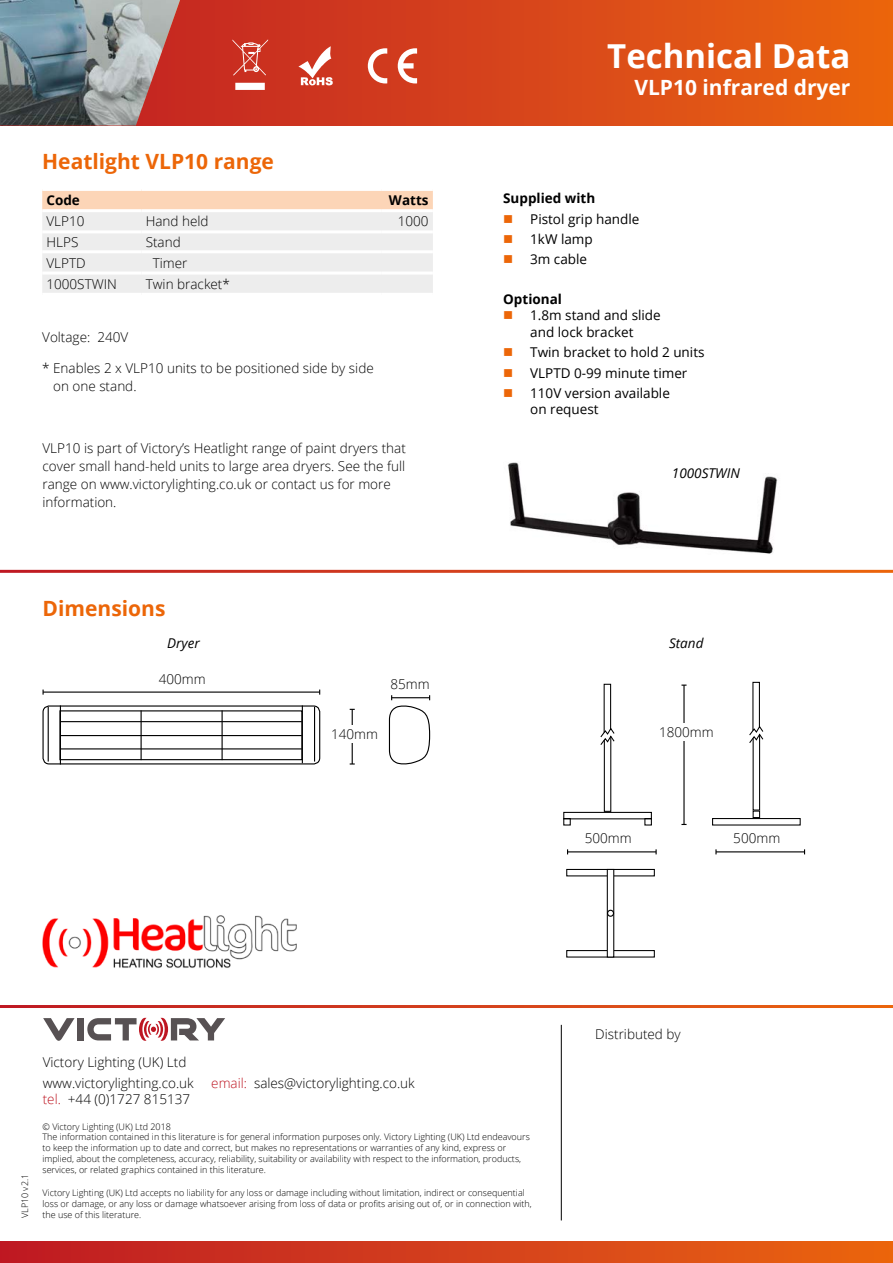
<style>
.page{position:relative;width:893px;height:1263px;background:#fff}
.page>*{position:absolute;margin:0;border:0;box-sizing:border-box;transform-origin:0 0}
.t1{font:700 33px "Open Sans";color:#fff}
.t2{font:700 21px "Open Sans";color:#ec6608}
.t3{font:700 21px "Open Sans";color:#fff}
.t4{font:300 13.5px/18px "Open Sans";color:#000}
.t5{font:13.5px/20.4px "Open Sans";color:#000}
.t6{font:700 13.5px "Open Sans";color:#000}
.t7{font:italic 13.5px "Open Sans";color:#000}
.t8{font:300 9px/10.8px "Open Sans";color:#000}
.s1{color:#be1622}
</style>
<div class="page">
<svg style="left:180px;top:0;width:713px;height:126px;background:#d84718"></svg>
<img style="left:0;top:0;width:180px;height:126px">
<div style="left:42px;top:705px;width:278px;height:59px;border:1px solid #000;border-radius:6px"></div>
<div style="left:59px;top:710px;width:243px;height:50px;border:1px solid #000"></div>
<hr style="left:60px;top:721px;width:242px;height:1px;background:#000">
<hr style="left:60px;top:735px;width:242px;height:1px;background:#000">
<hr style="left:60px;top:748px;width:242px;height:1px;background:#000">
<hr style="left:141px;top:710px;width:1px;height:50px;background:#000">
<hr style="left:222px;top:710px;width:1px;height:50px;background:#000">
<hr style="left:314px;top:707px;width:1px;height:54px;background:#000">
<hr style="left:60px;top:705px;width:1px;height:59px;background:#000">
<hr style="left:302px;top:705px;width:1px;height:58px;background:#000">
<hr style="left:48px;top:707px;width:1px;height:54px;background:#000">
<hr style="left:43px;top:691px;width:277px;height:2px;background:#000">
<hr style="left:568px;top:851px;width:88px;height:1px;background:#000">
<hr style="left:716px;top:851px;width:88px;height:1px;background:#000">
<hr style="left:683px;top:685px;width:2px;height:139px;background:#000">
<hr style="left:352px;top:709px;width:1px;height:55px;background:#000">
<svg style="left:388px;top:695px;width:43px;height:70px"></svg>
<div style="left:658px;top:723px;width:56px;height:17px;background:#fff"></div>
<div style="left:327px;top:726px;width:55px;height:17px;background:#fff"></div>
<svg style="left:398px;top:48px;width:19px;height:35px"></svg>
<svg style="left:368px;top:48px;width:19px;height:35px"></svg>
<svg style="left:298px;top:46px;width:35px;height:40px"></svg>
<svg style="left:232px;top:39px;width:36px;height:51px;background:#d66054"></svg>
<svg style="left:42px;top:191px;width:391px;height:102px;background:#f0e8e2"></svg>
<hr style="left:42px;top:209px;width:100px;height:3px;background:#fff">
<hr style="left:142px;top:209px;width:240px;height:3px;background:#fff">
<hr style="left:382px;top:209px;width:51px;height:3px;background:#fff">
<hr style="left:42px;top:230px;width:100px;height:3px;background:#fff">
<hr style="left:142px;top:230px;width:240px;height:3px;background:#fff">
<hr style="left:382px;top:230px;width:51px;height:3px;background:#fff">
<hr style="left:42px;top:250px;width:100px;height:3px;background:#fff">
<hr style="left:142px;top:250px;width:240px;height:3px;background:#fff">
<hr style="left:382px;top:250px;width:51px;height:3px;background:#fff">
<hr style="left:42px;top:272px;width:100px;height:3px;background:#fff">
<hr style="left:142px;top:272px;width:240px;height:3px;background:#fff">
<hr style="left:382px;top:272px;width:51px;height:3px;background:#fff">
<div style="left:0;top:1242px;width:893px;height:21px;background:linear-gradient(to right,#be1a25,#ea6511)"></div>
<div style="left:712px;top:818px;width:89px;height:7px;border:1px solid #000"></div>
<div style="left:753px;top:810px;width:7px;height:8px;border:1px solid #000"></div>
<div style="left:563px;top:812px;width:89px;height:7px;border:1px solid #000"></div>
<div style="left:563px;top:818px;width:8px;height:7px;border:1px solid #000"></div>
<div style="left:644px;top:818px;width:8px;height:7px;border:1px solid #000"></div>
<svg style="left:599px;top:683px;width:16px;height:129px"></svg>
<svg style="left:749px;top:681px;width:15px;height:130px"></svg>
<div style="left:566px;top:869px;width:89px;height:7px;border:1px solid #000"></div>
<div style="left:566px;top:950px;width:89px;height:7px;border:1px solid #000"></div>
<div style="left:607px;top:869px;width:7px;height:88px;background:#fff"></div>
<div style="left:607px;top:869px;width:7px;height:88px;border:1px solid #000"></div>
<div style="left:607px;top:910px;width:7px;height:7px;border:1px solid #000;border-radius:50%"></div>
<svg style="left:43px;top:1018px;width:32px;height:23px"></svg>
<div style="left:78px;top:1018px;width:6px;height:22px;background:#575153"></div>
<svg style="left:87px;top:1018px;width:138px;height:23px"></svg>
<hr style="left:561px;top:1025px;width:1px;height:195px;background:#000">
<img style="left:507px;top:462px;width:271px;height:92px">
<img style="left:42px;top:915px;width:255px;height:53px">
<h2 class="t2" style="left:42px;top:147px;width:233px">Heatlight VLP10 range</h2>
<h3 class="t6" style="left:46px;top:191px;width:35px">Code</h3>
<h3 class="t6" style="left:389px;top:191px;width:41px">Watts</h3>
<h3 class="t4" style="left:46px;top:212px;width:40px">VLP10</h3>
<h3 class="t4" style="left:398px;top:212px;width:32px">1000</h3>
<h3 class="t4" style="left:46px;top:231px;width:72px;line-height:21px">HLPS<br>VLPTD<br>1000STWIN</h3>
<h3 class="t4" style="left:146px;top:212px;width:64px">Hand held</h3>
<h3 class="t4" style="left:146px;top:233px;width:37px">Stand</h3>
<h3 class="t4" style="left:153px;top:254px;width:36px">Timer</h3>
<h3 class="t4" style="left:146px;top:275px;width:86px">Twin bracket*</h3>
<h3 class="t4" style="left:42px;top:328px;width:88px">Voltage: 240V</h3>
<h3 class="t4" style="left:53px;top:358px;width:322px;text-indent:-11px">* Enables 2 x VLP10 units to be positioned side by side on one stand.</h3>
<h3 class="t4" style="left:43px;top:438px;width:365px">VLP10 is part of Victory’s Heatlight range of paint dryers that cover small hand-held units to large area dryers. See the full range on www.victorylighting.co.uk or contact us for more information.</h3>
<h2 class="t2" style="left:43px;top:593px;width:124px">Dimensions</h2>
<h1 class="t1" style="left:607px;top:32px;width:245px">Technical Data</h1>
<h2 class="t3" style="left:634px;top:73px;width:218px">VLP10 infrared dryer</h2>
<h3 class="t6" style="left:503px;top:189px;width:94px">Supplied with</h3>
<h3 class="t5" style="left:530px;top:208px;width:111px">Pistol grip handle<br>1kW lamp<br>3m cable</h3>
<h3 class="t6" style="left:503px;top:290px;width:60px">Optional</h3>
<h3 class="t5" style="left:530px;top:307px;width:132px;line-height:16.2px">1.8m stand and slide and lock bracket</h3>
<h3 class="t5" style="left:530px;top:342px;width:176px">Twin bracket to hold 2 units<br>VLPTD 0-99 minute timer<br>110V version available</h3>
<h3 class="t5" style="left:530px;top:399px;width:70px">on request</h3>
<h3 class="t7" style="left:672px;top:464px;width:69px">1000STWIN</h3>
<h3 class="t7" style="left:167px;top:634px;width:34px">Dryer</h3>
<h3 class="t7" style="left:669px;top:634px;width:36px">Stand</h3>
<h3 class="t4" style="left:159px;top:669px;width:48px">400mm</h3>
<h3 class="t4" style="left:390px;top:675px;width:41px">85mm</h3>
<h3 class="t4" style="left:331px;top:725px;width:48px">140mm</h3>
<h3 class="t4" style="left:659px;top:723px;width:56px">1800mm</h3>
<h3 class="t4" style="left:585px;top:829px;width:48px">500mm</h3>
<h3 class="t4" style="left:733px;top:829px;width:48px">500mm</h3>
<p class="t8" style="left:19px;top:1218px;width:46px;rotate:-90deg">VLP10 v2.1</p>
<h3 class="t4" style="left:43px;top:1051px;width:153px;line-height:21px">Victory Lighting (UK) Ltd www.victorylighting.co.uk</h3>
<h3 class="t4" style="left:43px;top:1090px;width:149px"><span class="s1">tel.</span> +44 (0)1727 815137</h3>
<h3 class="t4" style="left:211px;top:1074px;width:205px"><span class="s1">email:</span> sales@victorylighting.co.uk</h3>
<p class="t8" style="left:43px;top:1121px;width:489px">© Victory Lighting (UK) Ltd 2018<br>The information contained in this literature is for general information purposes only. Victory Lighting (UK) Ltd endeavours to keep the information up to date and correct, but makes no representations or warranties of any kind, express or implied, about the completeness, accuracy, reliability, suitability or availability with respect to the information, products, services, or related graphics contained in this literature.</p>
<p class="t8" style="left:43px;top:1187px;width:491px">Victory Lighting (UK) Ltd accepts no liability for any loss or damage including without limitation, indirect or consequential loss or damage, or any loss or damage whatsoever arising from loss of data or profits arising out of, or in connection with, the use of this literature.</p>
<h3 class="t4" style="left:595px;top:1025px;width:87px">Distributed by</h3>
</div>
